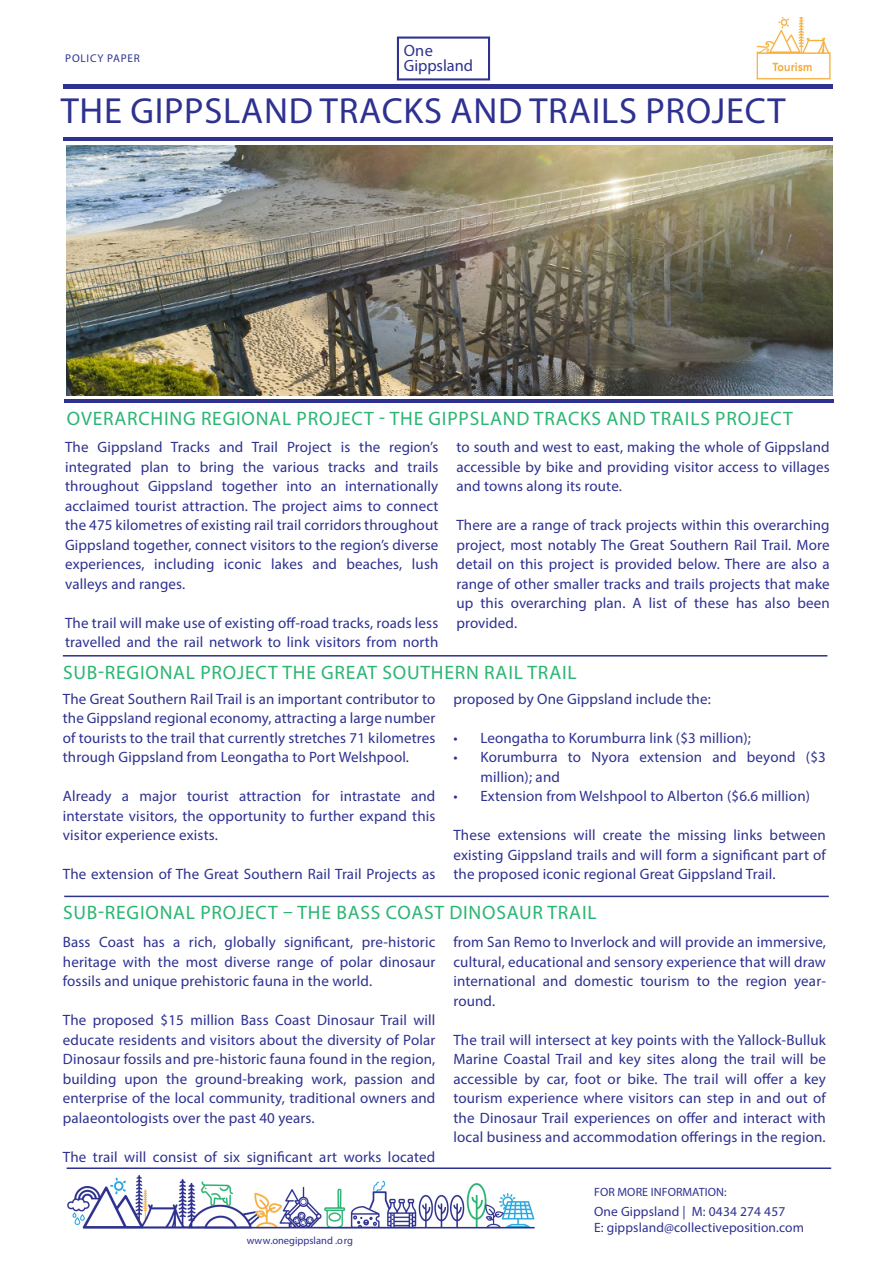
<style>
.page{position:relative;width:893px;height:1263px;background:#fff}
.page>*{position:absolute;margin:0;border:0;box-sizing:border-box;transform-origin:0 0}
.t1{font:36.45px "Myriad Pro";letter-spacing:.02em;color:#2e3190}
.t2{font:19.5px "Myriad Pro";letter-spacing:.04em;color:#2bb572}
.t3{font:16.35px "Myriad Pro";color:#2e3190}
.t4{font:15px/19.5px "Myriad Pro";letter-spacing:.01em;color:#2e3190;text-align:justify}
.t5{font:13.5px "Myriad Pro";letter-spacing:.01em;color:#2e3190}
.t6{font:12px "Myriad Pro";letter-spacing:.01em;color:#2e3190}
.t7{font:11.25px "Myriad Pro";letter-spacing:.07em;color:#2e3190}
.t8{font:10.5px "Myriad Pro";color:#2e308f}
</style>
<div class="page">
<hr style="left:64px;top:137px;width:769px;height:3px;background:#2e3190">
<hr style="left:64px;top:85px;width:769px;height:4px;background:#2e3190">
<hr style="left:64px;top:399px;width:770px;height:4px;background:#2e3190">
<img style="left:67px;top:1175px;width:468px;height:54px">
<hr style="left:63px;top:655px;width:764px;height:1px;background:#2e3190">
<hr style="left:67px;top:1167px;width:764px;height:2px;background:#2e3190">
<img style="left:756px;top:18px;width:75px;height:62px">
<svg style="left:397px;top:37px;width:93px;height:43px"></svg>
<img style="left:67px;top:145px;width:766px;height:251px">
<hr style="left:64px;top:896px;width:765px;height:1px;background:#2e3190">
<p class="t7" style="left:65px;top:52px;width:76px">POLICY PAPER</p>
<p class="t3" style="left:404px;top:41px;width:31px">One</p>
<p class="t3" style="left:404px;top:56px;width:71px">Gippsland</p>
<p class="t1" style="left:61px;top:88px;width:726px">THE GIPPSLAND TRACKS AND TRAILS PROJECT</p>
<p class="t2" style="left:67px;top:407px;width:727px">OVERARCHING REGIONAL PROJECT - THE GIPPSLAND TRACKS AND TRAILS PROJECT</p>
<p class="t4" style="left:65px;top:437px;width:375px">The Gippsland Tracks and Trail Project is the region’s integrated plan to bring the various tracks and trails throughout Gippsland together into an internationally acclaimed tourist attraction. The project aims to connect the 475 kilometres of existing rail trail corridors throughout Gippsland together, connect visitors to the region’s diverse experiences, including iconic lakes and beaches, lush valleys and ranges.</p>
<p class="t4" style="left:65px;top:613px;width:375px">The trail will make use of existing off-road tracks, roads less travelled and the rail network to link visitors from north</p>
<p class="t4" style="left:456px;top:437px;width:375px">to south and west to east, making the whole of Gippsland accessible by bike and providing visitor access to villages and towns along its route.</p>
<p class="t4" style="left:456px;top:515px;width:375px">There are a range of track projects within this overarching project, most notably The Great Southern Rail Trail. More detail on this project is provided below. There are also a range of other smaller tracks and trails projects that make up this overarching plan. A list of these has also been provided.</p>
<p class="t2" style="left:63px;top:660px;width:515px">SUB-REGIONAL PROJECT THE GREAT SOUTHERN RAIL TRAIL</p>
<p class="t4" style="left:63px;top:689px;width:374px">The Great Southern Rail Trail is an important contributor to the Gippsland regional economy, attracting a large number of tourists to the trail that currently stretches 71 kilometres through Gippsland from Leongatha to Port Welshpool.</p>
<p class="t4" style="left:63px;top:786px;width:374px">Already a major tourist attraction for intrastate and interstate visitors, the opportunity to further expand this visitor experience exists.</p>
<p class="t4" style="left:63px;top:864px;width:374px">The extension of The Great Southern Rail Trail Projects as</p>
<p class="t4" style="left:453px;top:689px;width:259px">proposed by One Gippsland include the:</p>
<p class="t4" style="left:453px;top:728px;width:299px">• Leongatha to Korumburra link ($3 million);</p>
<p class="t4" style="left:480px;top:747px;width:347px;text-indent:-27px">• Korumburra to Nyora extension and beyond ($3 million); and</p>
<p class="t4" style="left:453px;top:786px;width:358px">• Extension from Welshpool to Alberton ($6.6 million)</p>
<p class="t4" style="left:453px;top:825px;width:374px">These extensions will create the missing links between existing Gippsland trails and will form a significant part of the proposed iconic regional Great Gippsland Trail.</p>
<p class="t2" style="left:63px;top:900px;width:535px">SUB-REGIONAL PROJECT – THE BASS COAST DINOSAUR TRAIL</p>
<p class="t4" style="left:63px;top:932px;width:374px">Bass Coast has a rich, globally significant, pre-historic heritage with the most diverse range of polar dinosaur fossils and unique prehistoric fauna in the world.</p>
<p class="t4" style="left:63px;top:1010px;width:374px">The proposed $15 million Bass Coast Dinosaur Trail will educate residents and visitors about the diversity of Polar Dinosaur fossils and pre-historic fauna found in the region, building upon the ground-breaking work, passion and enterprise of the local community, traditional owners and palaeontologists over the past 40 years.</p>
<p class="t4" style="left:63px;top:1147px;width:374px">The trail will consist of six significant art works located</p>
<p class="t4" style="left:453px;top:932px;width:374px">from San Remo to Inverlock and will provide an immersive, cultural, educational and sensory experience that will draw international and domestic tourism to the region year&shy;round.</p>
<p class="t4" style="left:453px;top:1030px;width:374px">The trail will intersect at key points with the Yallock-Bulluk Marine Coastal Trail and key sites along the trail will be accessible by car, foot or bike. The trail will offer a key tourism experience where visitors can step in and out of the Dinosaur Trail experiences on offer and interact with local business and accommodation offerings in the region.</p>
<p class="t8" style="left:247px;top:1233px;width:108px">www.onegippsland .org</p>
<p class="t6" style="left:594px;top:1184px;width:134px">FOR MORE INFORMATION:</p>
<p class="t5" style="left:594px;top:1203px;width:193px">One Gippsland | M: 0434 274 457</p>
<p class="t5" style="left:594px;top:1219px;width:212px">E: gippsland@collectiveposition.com</p>
</div>
